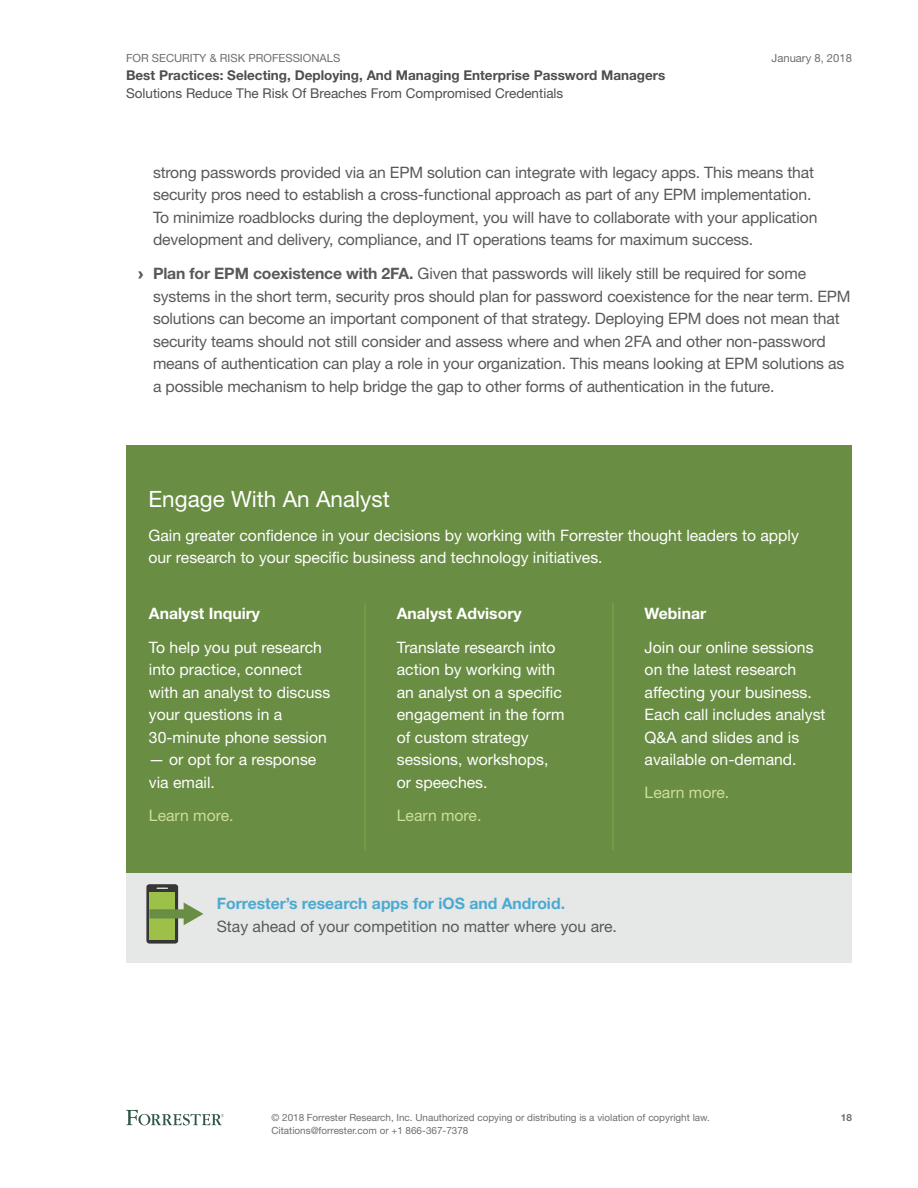
<style>
.page{position:relative;width:918px;height:1188px;background:#fff}
.page>*{position:absolute;margin:0;border:0;box-sizing:border-box;transform-origin:0 0}
.t1{font:22.5px "Helvetica Neue LT Std";color:#fff}
.t2{font:15.75px/22.5px "Helvetica Neue LT Std";letter-spacing:-.01em;color:#59595b}
.t3{font:15.75px/22.5px "Helvetica Neue LT Std";color:#fff}
.t4{font:700 15.75px "Helvetica Neue LT Std";color:#4aaad1}
.t5{font:700 15.75px "Helvetica Neue LT Std";color:#fff}
.t6{font:15.75px "Helvetica Neue LT Std";color:#cddf96}
.t7{font:700 13.5px "Helvetica Neue LT Std";color:#4e4e50}
.t8{font:13.5px "Helvetica Neue LT Std";color:#4e4e50}
.t9{font:11.25px "Helvetica Neue LT Std";color:#6d6e70}
.t10{font:9.9px/12.8px "Helvetica Neue LT Std";color:#6d6e70}
.t11{font:700 9.9px "Helvetica Neue LT Std";color:#6d6e70}
.s1{font-family:"Arial";font-weight:900}
.s2{font-weight:700}
</style>
<div class="page">
<svg style="left:126px;top:1110px;width:98px;height:15px"></svg>
<div style="left:126px;top:445px;width:726px;height:428px;background:#698d43"></div>
<hr style="left:364px;top:603px;width:2px;height:247px;background:#73a145">
<hr style="left:612px;top:603px;width:2px;height:247px;background:#73a145">
<div style="left:126px;top:873px;width:726px;height:90px;background:#e6e7e7"></div>
<svg style="left:146px;top:884px;width:32px;height:60px"></svg>
<div style="left:149px;top:892px;width:26px;height:48px;background:#9dc049"></div>
<div style="left:149px;top:909px;width:38px;height:9px;background:#698d43"></div>
<svg style="left:184px;top:902px;width:19px;height:23px"></svg>
<p class="t9" style="left:126px;top:51px;width:216px">FOR SECURITY &amp; RISK PROFESSIONALS</p>
<p class="t7" style="left:126px;top:67px;width:541px">Best Practices: Selecting, Deploying, And Managing Enterprise Password Managers</p>
<p class="t8" style="left:126px;top:85px;width:439px">Solutions Reduce The Risk Of Breaches From Compromised Credentials</p>
<p class="t9" style="left:772px;top:51px;width:82px">January 8, 2018</p>
<p class="t2" style="left:153px;top:161px;width:666px">strong passwords provided via an EPM solution can integrate with legacy apps. This means that security pros need to establish a cross-functional approach as part of any EPM implementation.<br>To minimize roadblocks during the deployment, you will have to collaborate with your application development and delivery, compliance, and IT operations teams for maximum success.</p>
<p class="t2" style="left:153px;top:262px;width:699px;text-indent:-15px"><span class="s1">›</span> <span class="s2">Plan for EPM coexistence with 2FA.</span> Given that passwords will likely still be required for some systems in the short term, security pros should plan for password coexistence for the near term. EPM solutions can become an important component of that strategy. Deploying EPM does not mean that security teams should not still consider and assess where and when 2FA and other non-password means of authentication can play a role in your organization. This means looking at EPM solutions as a possible mechanism to help bridge the gap to other forms of authentication in the future.</p>
<h1 class="t1" style="left:148px;top:486px;width:243px">Engage With An Analyst</h1>
<p class="t3" style="left:148px;top:524px;width:652px">Gain greater confidence in your decisions by working with Forrester thought leaders to apply our research to your specific business and technology initiatives.</p>
<p class="t5" style="left:149px;top:604px;width:113px">Analyst Inquiry</p>
<p class="t3" style="left:149px;top:636px;width:183px">To help you put research into practice, connect with an analyst to discuss your questions in a<br>30-minute phone session</p>
<p class="t3" style="left:149px;top:748px;width:169px">— or opt for a response via email.</p>
<p class="t6" style="left:149px;top:806px;width:86px">Learn more.</p>
<p class="t5" style="left:397px;top:604px;width:126px">Analyst Advisory</p>
<p class="t3" style="left:397px;top:635px;width:169px">Translate research into action by working with an analyst on a specific engagement in the form of custom strategy sessions, workshops, or speeches.</p>
<p class="t6" style="left:397px;top:806px;width:86px">Learn more.</p>
<p class="t5" style="left:645px;top:604px;width:63px">Webinar</p>
<p class="t3" style="left:645px;top:636px;width:182px">Join our online sessions on the latest research affecting your business.<br>Each call includes analyst<br>Q&amp;A and slides and is available on-demand.</p>
<p class="t6" style="left:645px;top:783px;width:86px">Learn more.</p>
<p class="t4" style="left:217px;top:894px;width:350px">Forrester’s research apps for iOS and Android.</p>
<p class="t2" style="left:217px;top:915px;width:402px">Stay ahead of your competition no matter where you are.</p>
<p class="t10" style="left:272px;top:1111px;width:440px">© 2018 Forrester Research, Inc. Unauthorized copying or distributing is a violation of copyright law.<br>Citations@forrester.com or +1 866-367-7378</p>
<p class="t11" style="left:841px;top:1112px;width:13px">18</p>
</div>
